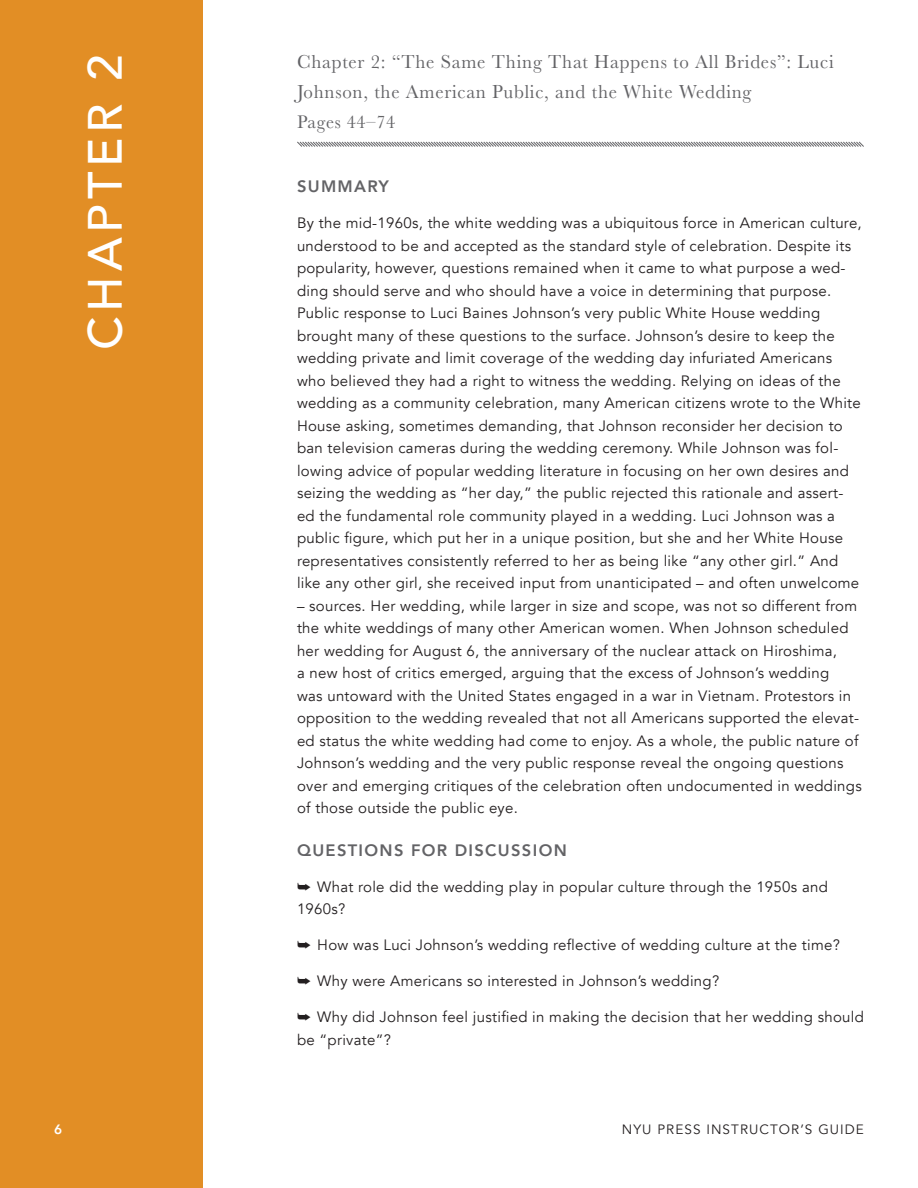
<style>
.page{position:relative;width:918px;height:1188px;background:#fff}
.page>*{position:absolute;margin:0;border:0;box-sizing:border-box;transform-origin:0 0}
.t1{font:500 48px "Avenir";letter-spacing:.1em;color:#fff}
.t2{font:19.5px/30px "Baskerville";letter-spacing:.04em;color:#636366}
.t3{font:18.9px "Baskerville";letter-spacing:.04em;color:#636366}
.t4{font:800 16.5px "Avenir";letter-spacing:.08em;color:#636366}
.t5{font:15px/22.5px "Avenir";letter-spacing:.02em;color:#231f20}
.t6{font:13.5px "Avenir";letter-spacing:.08em;color:#231f20}
.t7{font:800 13.5px "Avenir";color:#fff}
</style>
<div class="page">
<svg style="left:297px;top:141px;width:567px;height:6px"></svg>
<div style="left:0;top:0;width:202px;height:1188px;background:#e28e25"></div>
<h1 class="t1" style="left:64px;top:350px;width:298px;rotate:-90deg">CHAPTER 2</h1>
<h2 class="t2" style="left:297px;top:47px;width:538px">Chapter 2: “The Same Thing That Happens to All Brides”: Luci<br>Johnson, the American Public, and the White Wedding</h2>
<p class="t3" style="left:297px;top:110px;width:100px">Pages 44–74</p>
<p class="t4" style="left:297px;top:173px;width:93px">SUMMARY</p>
<p class="t5" style="left:297px;top:212px;width:566px">By the mid-1960s, the white wedding was a ubiquitous force in American culture, understood to be and accepted as the standard style of celebration. Despite its popularity, however, questions remained when it came to what purpose a wed&shy;ding should serve and who should have a voice in determining that purpose.<br>Public response to Luci Baines Johnson’s very public White House wedding brought many of these questions to the surface. Johnson’s desire to keep the wedding private and limit coverage of the wedding day infuriated Americans who believed they had a right to witness the wedding. Relying on ideas of the wedding as a community celebration, many American citizens wrote to the White House asking, sometimes demanding, that Johnson reconsider her decision to ban television cameras during the wedding ceremony. While Johnson was fol&shy;lowing advice of popular wedding literature in focusing on her own desires and seizing the wedding as “her day,” the public rejected this rationale and assert&shy;ed the fundamental role community played in a wedding. Luci Johnson was a public figure, which put her in a unique position, but she and her White House representatives consistently referred to her as being like “any other girl.” And like any other girl, she received input from unanticipated – and often unwelcome</p>
<p class="t5" style="left:297px;top:594px;width:566px">– sources. Her wedding, while larger in size and scope, was not so different from the white weddings of many other American women. When Johnson scheduled her wedding for August 6, the anniversary of the nuclear attack on Hiroshima,<br>a new host of critics emerged, arguing that the excess of Johnson’s wedding<br>was untoward with the United States engaged in a war in Vietnam. Protestors in opposition to the wedding revealed that not all Americans supported the elevat&shy;ed status the white wedding had come to enjoy. As a whole, the public nature of Johnson’s wedding and the very public response reveal the ongoing questions over and emerging critiques of the celebration often undocumented in weddings of those outside the public eye.</p>
<p class="t4" style="left:297px;top:837px;width:271px">QUESTIONS FOR DISCUSSION</p>
<p class="t5" style="left:297px;top:876px;width:532px">➥ What role did the wedding play in popular culture through the 1950s and<br>1960s?</p>
<p class="t5" style="left:297px;top:934px;width:544px">➥ How was Luci Johnson’s wedding reflective of wedding culture at the time?</p>
<p class="t5" style="left:297px;top:970px;width:424px">➥ Why were Americans so interested in Johnson’s wedding?</p>
<p class="t5" style="left:297px;top:1006px;width:569px">➥ Why did Johnson feel justified in making the decision that her wedding should be “private”?</p>
<p class="t7" style="left:54px;top:1119px;width:9px">6</p>
<p class="t6" style="left:622px;top:1121px;width:244px">NYU PRESS INSTRUCTOR’S GUIDE</p>
</div>
